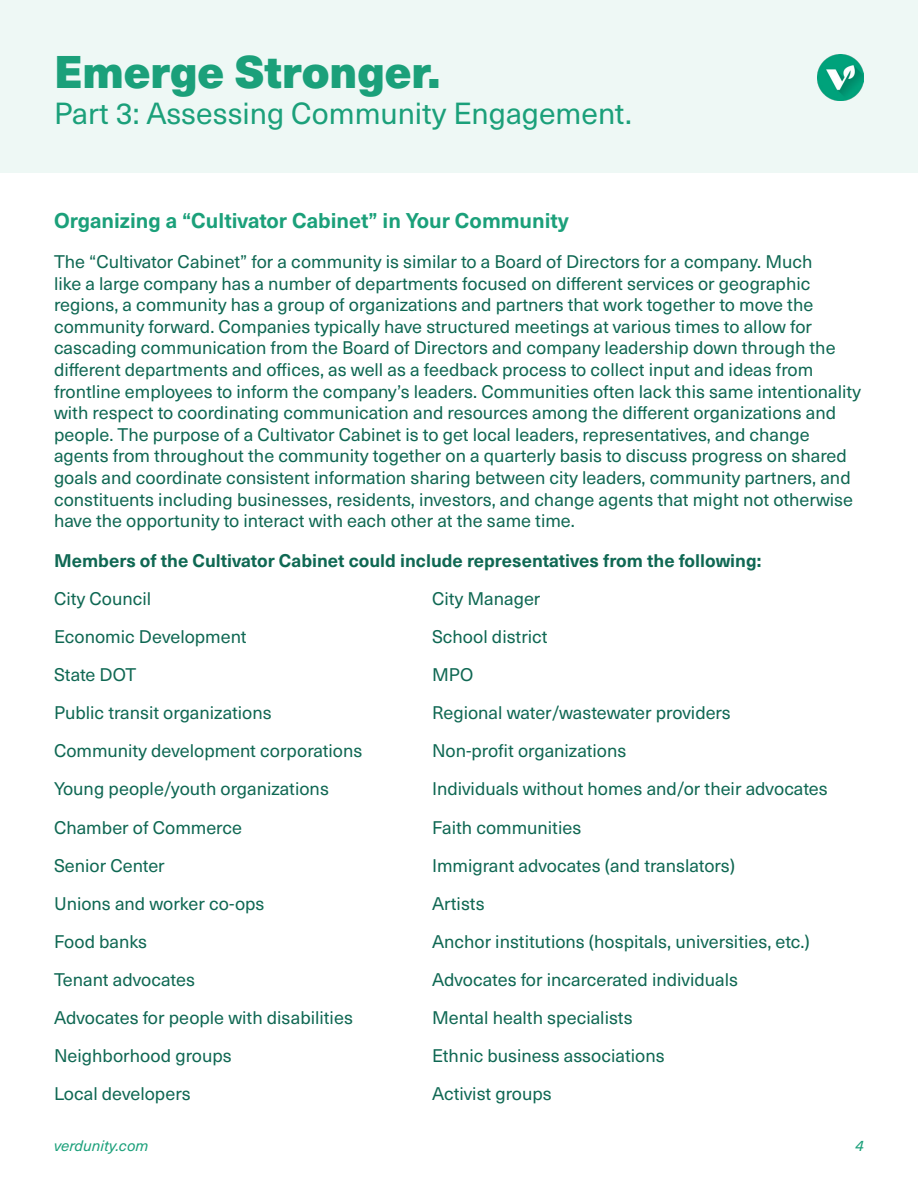
<style>
.page{position:relative;width:918px;height:1188px;background:#fff}
.page>*{position:absolute;margin:0;border:0;box-sizing:border-box;transform-origin:0 0}
.t1{font:900 45px "Neue Haas Unica W1 G";color:#1ba07a}
.t2{font:30px "Neue Haas Unica W1 G";color:#1ba07a}
.t3{font:700 21px "Neue Haas Unica W1 G";color:#1ba07a}
.t4{font:18px/21.6px "Neue Haas Unica W1 G";color:#0f6853}
.t5{font:700 18px "Neue Haas Unica W1 G";color:#0f6853}
.t6{font:italic 15px "Neue Haas Unica W1 G";color:#1ba07a}
</style>
<div class="page">
<div style="left:0;top:0;width:918px;height:173px;background:#eef8f5"></div>
<img style="left:817px;top:54px;width:47px;height:47px">
<h1 class="t1" style="left:54px;top:37px;width:388px">Emerge Stronger.</h1>
<h2 class="t2" style="left:54px;top:92px;width:579px">Part 3: Assessing Community Engagement.</h2>
<p class="t3" style="left:54px;top:205px;width:516px">Organizing a “Cultivator Cabinet” in Your Community</p>
<p class="t4" style="left:54px;top:250px;width:809px">The “Cultivator Cabinet” for a community is similar to a Board of Directors for a company. Much<br>like a large company has a number of departments focused on different services or geographic regions, a community has a group of organizations and partners that work together to move the community forward. Companies typically have structured meetings at various times to allow for cascading communication from the Board of Directors and company leadership down through the different departments and offices, as well as a feedback process to collect input and ideas from frontline employees to inform the company’s leaders. Communities often lack this same intentionality with respect to coordinating communication and resources among the different organizations and people. The purpose of a Cultivator Cabinet is to get local leaders, representatives, and change agents from throughout the community together on a quarterly basis to discuss progress on shared goals and coordinate consistent information sharing between city leaders, community partners, and constituents including businesses, residents, investors, and change agents that might not otherwise have the opportunity to interact with each other at the same time.</p>
<p class="t5" style="left:54px;top:547px;width:709px">Members of the Cultivator Cabinet could include representatives from the following:</p>
<p class="t4" style="left:54px;top:587px;width:99px">City Council</p>
<p class="t4" style="left:432px;top:587px;width:110px">City Manager</p>
<p class="t4" style="left:54px;top:625px;width:194px">Economic Development</p>
<p class="t4" style="left:432px;top:625px;width:117px">School district</p>
<p class="t4" style="left:54px;top:663px;width:84px">State DOT</p>
<p class="t4" style="left:432px;top:663px;width:43px">MPO</p>
<p class="t4" style="left:54px;top:701px;width:219px">Public transit organizations</p>
<p class="t4" style="left:432px;top:701px;width:300px">Regional water/wastewater providers</p>
<p class="t4" style="left:54px;top:739px;width:310px">Community development corporations</p>
<p class="t4" style="left:432px;top:739px;width:196px">Non-profit organizations</p>
<p class="t4" style="left:54px;top:777px;width:276px">Young people/youth organizations</p>
<p class="t4" style="left:432px;top:777px;width:397px">Individuals without homes and/or their advocates</p>
<p class="t4" style="left:54px;top:815px;width:190px">Chamber of Commerce</p>
<p class="t4" style="left:432px;top:815px;width:151px">Faith communities</p>
<p class="t4" style="left:54px;top:853px;width:112px">Senior Center</p>
<p class="t4" style="left:432px;top:853px;width:304px">Immigrant advocates (and translators)</p>
<p class="t4" style="left:54px;top:892px;width:212px">Unions and worker co-ops</p>
<p class="t4" style="left:432px;top:892px;width:54px">Artists</p>
<p class="t4" style="left:54px;top:930px;width:95px">Food banks</p>
<p class="t4" style="left:432px;top:930px;width:379px">Anchor institutions (hospitals, universities, etc.)</p>
<p class="t4" style="left:54px;top:968px;width:142px">Tenant advocates</p>
<p class="t4" style="left:432px;top:968px;width:307px">Advocates for incarcerated individuals</p>
<p class="t4" style="left:54px;top:1006px;width:300px">Advocates for people with disabilities</p>
<p class="t4" style="left:432px;top:1006px;width:202px">Mental health specialists</p>
<p class="t4" style="left:54px;top:1044px;width:179px">Neighborhood groups</p>
<p class="t4" style="left:432px;top:1044px;width:234px">Ethnic business associations</p>
<p class="t4" style="left:54px;top:1082px;width:138px">Local developers</p>
<p class="t4" style="left:432px;top:1082px;width:121px">Activist groups</p>
<p class="t6" style="left:54px;top:1135px;width:96px">verdunity.com</p>
<p class="t6" style="left:856px;top:1135px;width:10px">4</p>
</div>
